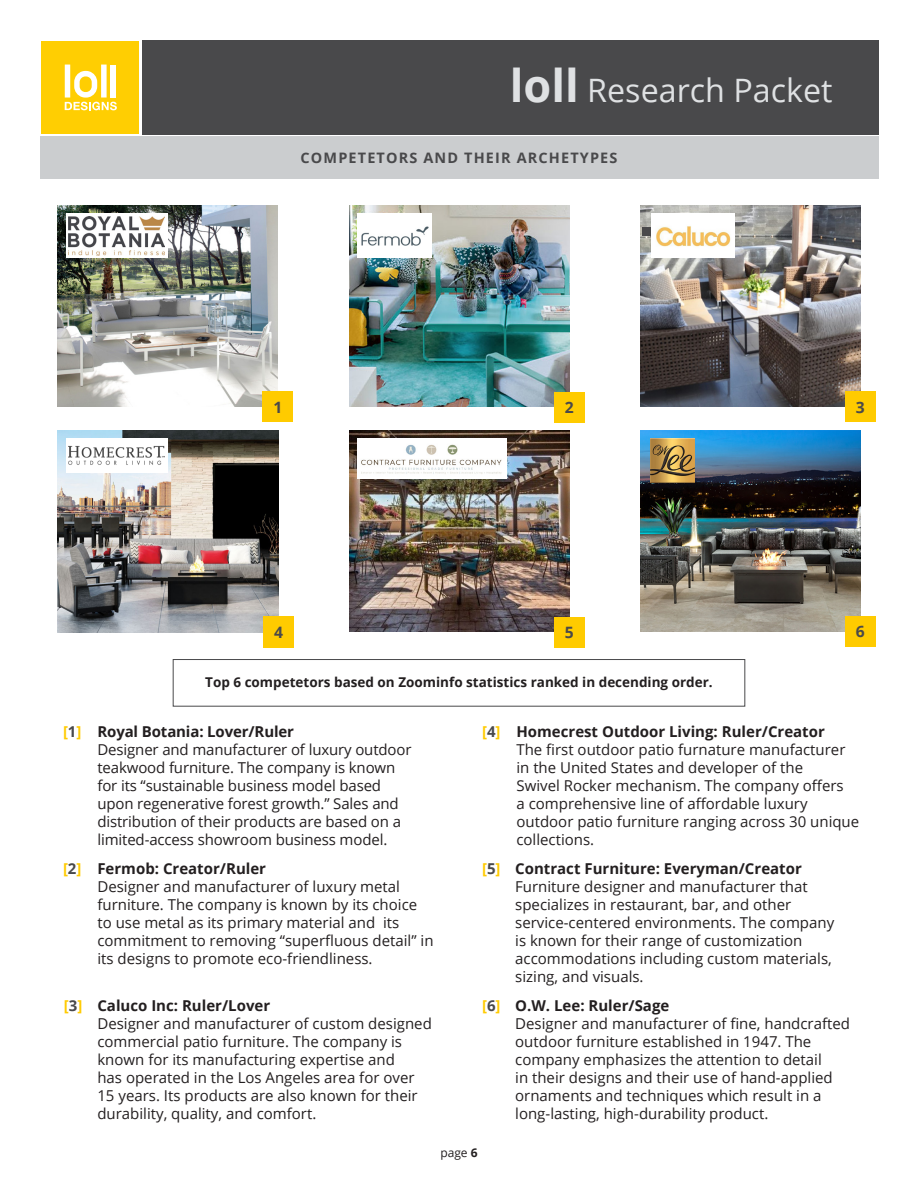
<style>
.page{position:relative;width:918px;height:1188px;background:#fff}
.page>*{position:absolute;margin:0;border:0;box-sizing:border-box;transform-origin:0 0}
.t1{font:32.25px "Open Sans";color:#dfe1e3}
.t2{font:700 15.75px "Open Sans";color:#49494b}
.t3{font:700 15.6px "Open Sans";color:#49494b}
.t4{font:15px/18px "Open Sans";color:#231f20}
.t5{font:700 15px "Open Sans";color:#231f20}
.t6{font:700 15px "Open Sans";color:#ffcb00}
.t7{font:700 14.4px "Open Sans";letter-spacing:.08em;color:#49494b}
.t8{font:700 13.5px "Open Sans";color:#231f20}
.t9{font:12px "Open Sans";color:#231f20}
.s1{font-weight:700;font-size:45px}
.s2{color:#49494b}
.s3{font-weight:700}
</style>
<div class="page">
<div style="left:41px;top:41px;width:98px;height:92px;background:#ffce02"></div>
<div style="left:101px;top:65px;width:6px;height:33px;background:#fff"></div>
<div style="left:65px;top:65px;width:5px;height:33px;background:#fff"></div>
<div style="left:111px;top:65px;width:5px;height:33px;background:#fff"></div>
<svg style="left:65px;top:71px;width:52px;height:39px"></svg>
<div style="left:142px;top:40px;width:736px;height:94px;background:#49494b"></div>
<div style="left:40px;top:137px;width:838px;height:42px;background:#cbcdcf"></div>
<div style="left:173px;top:659px;width:572px;height:48px;border:1px solid #49494b"></div>
<img style="left:58px;top:205px;width:220px;height:202px">
<div style="left:262px;top:391px;width:31px;height:31px;background:#ffcb00"></div>
<svg style="left:66px;top:214px;width:102px;height:44px"></svg>
<img style="left:69px;top:217px;width:96px;height:38px">
<img style="left:58px;top:430px;width:221px;height:202px">
<div style="left:263px;top:617px;width:31px;height:31px;background:#ffcb00"></div>
<div style="left:66px;top:439px;width:102px;height:34px;background:#fff"></div>
<img style="left:69px;top:445px;width:96px;height:20px">
<img style="left:349px;top:430px;width:220px;height:201px">
<div style="left:554px;top:617px;width:31px;height:31px;background:#ffcb00"></div>
<img style="left:349px;top:205px;width:220px;height:202px">
<div style="left:554px;top:392px;width:31px;height:31px;background:#ffcb00"></div>
<div style="left:358px;top:214px;width:74px;height:44px;background:#fff"></div>
<img style="left:361px;top:226px;width:68px;height:20px">
<img style="left:358px;top:439px;width:149px;height:40px">
<img style="left:640px;top:430px;width:220px;height:201px">
<div style="left:845px;top:616px;width:31px;height:31px;background:#ffcb00"></div>
<img style="left:640px;top:206px;width:220px;height:201px">
<div style="left:845px;top:391px;width:31px;height:31px;background:#ffcb00"></div>
<div style="left:643px;top:227px;width:8px;height:9px;background:#49494b"></div>
<div style="left:651px;top:214px;width:83px;height:44px;background:#fff"></div>
<img style="left:656px;top:226px;width:75px;height:21px">
<img style="left:651px;top:439px;width:44px;height:44px">
<p class="t1" style="left:510px;top:68px;width:324px"><span class="s1">loll</span> Research Packet</p>
<p class="t7" style="left:301px;top:147px;width:318px">COMPETETORS AND THEIR ARCHETYPES</p>
<p class="t2" style="left:273px;top:396px;width:10px">1</p>
<p class="t3" style="left:565px;top:397px;width:10px">2</p>
<p class="t3" style="left:856px;top:396px;width:10px">3</p>
<p class="t2" style="left:274px;top:621px;width:10px">4</p>
<p class="t3" style="left:565px;top:622px;width:10px">5</p>
<p class="t3" style="left:856px;top:621px;width:10px">6</p>
<p class="t8" style="left:205px;top:673px;width:509px">Top 6 competetors based on Zoominfo statistics ranked in decending order.</p>
<p class="t5" style="left:97px;top:721px;width:198px">Royal Botania: Lover/Ruler</p>
<p class="t4" style="left:97px;top:740px;width:316px">Designer and manufacturer of luxury outdoor teakwood furniture. The company is known for its “sustainable business model based upon regenerative forest growth.” Sales and distribution of their products are based on a limited-access showroom business model.</p>
<p class="t6" style="left:63px;top:721px;width:20px">[<span class="s2">1</span>]</p>
<p class="t5" style="left:516px;top:721px;width:310px">Homecrest Outdoor Living: Ruler/Creator</p>
<p class="t4" style="left:516px;top:740px;width:344px">The first outdoor patio furnature manufacturer in the United States and developer of the<br>Swivel Rocker mechanism. The company offers<br>a comprehensive line of affordable luxury outdoor patio furniture ranging across 30 unique collections.</p>
<p class="t6" style="left:482px;top:721px;width:20px">[<span class="s2">4</span>]</p>
<p class="t6" style="left:63px;top:858px;width:20px">[<span class="s2">2</span>]</p>
<p class="t5" style="left:515px;top:858px;width:288px">Contract Furniture: Everyman/Creator</p>
<p class="t4" style="left:515px;top:877px;width:321px">Furniture designer and manufacturer that specializes in restaurant, bar, and other service-centered environments. The company is known for their range of customization accommodations including custom materials, sizing, and visuals.</p>
<p class="t5" style="left:97px;top:858px;width:170px">Fermob: Creator/Ruler</p>
<p class="t4" style="left:97px;top:877px;width:338px">Designer and manufacturer of luxury metal furniture. The company is known by its choice to use metal as its primary material and its commitment to removing “superfluous detail” in its designs to promote eco-friendliness.</p>
<p class="t6" style="left:482px;top:858px;width:20px">[<span class="s2">5</span>]</p>
<p class="t6" style="left:64px;top:995px;width:20px">[<span class="s2">3</span>]</p>
<p class="t5" style="left:515px;top:995px;width:156px">O.W. Lee: Ruler/Sage</p>
<p class="t4" style="left:515px;top:1014px;width:336px">Designer and manufacturer of fine, handcrafted outdoor furniture established in 1947. The company emphasizes the attention to detail<br>in their designs and their use of hand-applied ornaments and techniques which result in a long-lasting, high-durability product.</p>
<p class="t5" style="left:97px;top:995px;width:174px">Caluco Inc: Ruler/Lover</p>
<p class="t4" style="left:97px;top:1014px;width:336px">Designer and manufacturer of custom designed commercial patio furniture. The company is known for its manufacturing expertise and<br>has operated in the Los Angeles area for over 15 years. Its products are also known for their durability, quality, and comfort.</p>
<p class="t6" style="left:482px;top:995px;width:20px">[<span class="s2">6</span>]</p>
<p class="t9" style="left:440px;top:1145px;width:39px">page <span class="s3">6</span></p>
</div>
